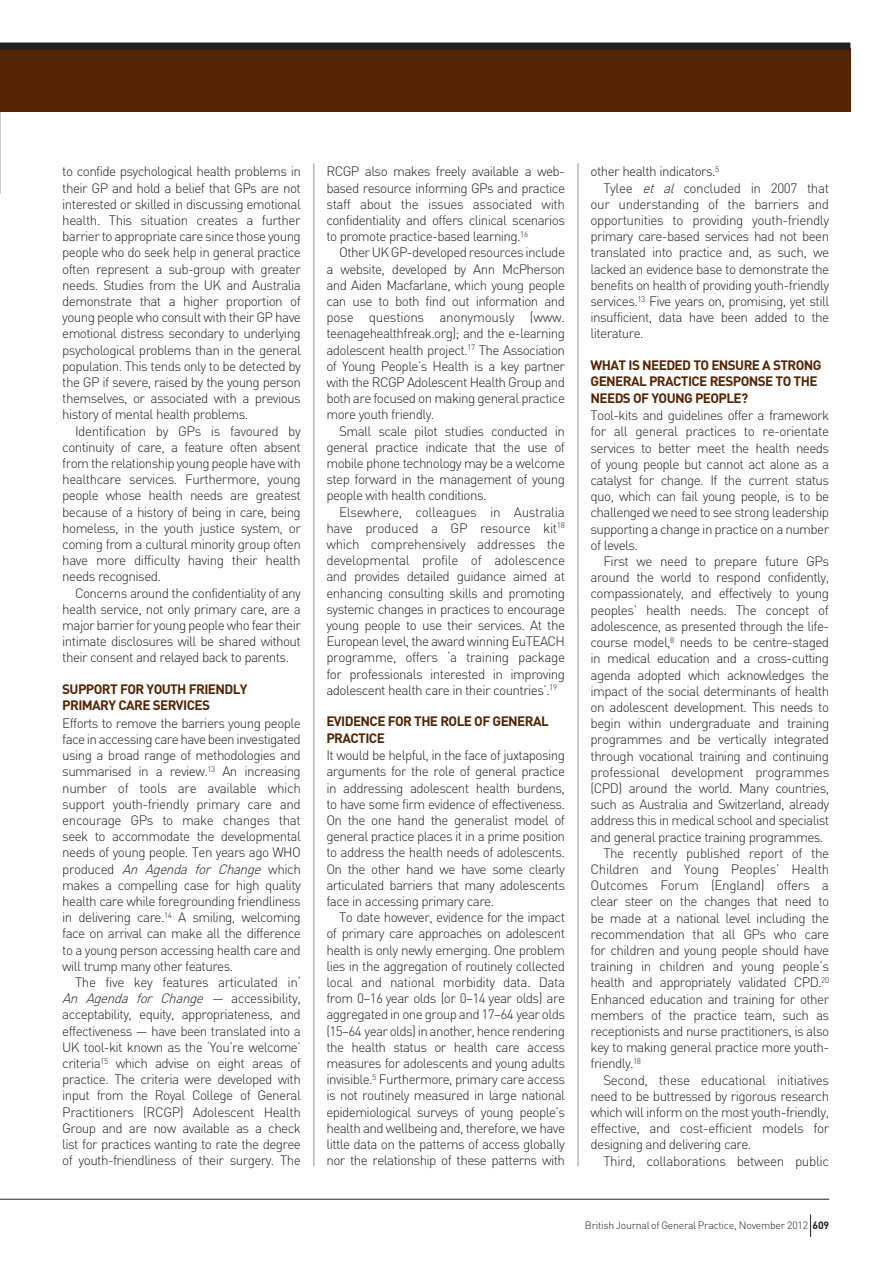
<style>
.page{position:relative;width:893px;height:1263px;background:#fff}
.page>*{position:absolute;margin:0;border:0;box-sizing:border-box;transform-origin:0 0}
.Body_copy_indent{font:300 13.5px/16.2px "DIN";letter-spacing:-.045em;color:#231f20;text-align:justify}
.Body_Copy_First_para{font:300 13.5px/16.2px "DIN";letter-spacing:-.045em;color:#231f20;text-align:justify}
.Sub_Head_B_Header{font:700 13.5px/16.5px "DIN";letter-spacing:-.045em;color:#542404}
.t1{font:300 10.5px "DIN";letter-spacing:-.025em;color:#231f20}
.s1{font-style:italic}
.s2{font-weight:700}
</style>
<div class="page">
<hr style="left:314px;top:163px;width:1px;height:1003px;background:#939598">
<hr style="left:0;top:1199px;width:829px;height:1px;background:#231f20">
<svg style="left:810px;top:1214px;width:1px;height:23px"></svg>
<div style="left:0;top:48px;width:850px;height:64px;background:#542404"></div>
<div style="left:0;top:43px;width:850px;height:7px;background:#231f20"></div>
<hr style="left:578px;top:163px;width:1px;height:1003px;background:#939598">
<p class="Body_copy_indent" style="left:62px;top:163px;width:240px">to confide psychological health problems in their GP and hold a belief that GPs are not interested or skilled in discussing emotional health. This situation creates a further barrier to appropriate care since those young people who do seek help in general practice often represent a sub-group with greater needs. Studies from the UK and Australia demonstrate that a higher proportion of young people who consult with their GP have emotional distress secondary to underlying psychological problems than in the general population. This tends only to be detected by the GP if severe, raised by the young person themselves, or associated with a previous history of mental health problems.</p>
<p class="Body_copy_indent" style="left:62px;top:422px;width:240px;text-indent:13px">Identification by GPs is favoured by continuity of care, a feature often absent from the relationship young people have with healthcare services. Furthermore, young people whose health needs are greatest because of a history of being in care, being homeless, in the youth justice system, or coming from a cultural minority group often have more difficulty having their health needs recognised.</p>
<p class="Body_copy_indent" style="left:62px;top:584px;width:240px;text-indent:13px">Concerns around the confidentiality of any health service, not only primary care, are a major barrier for young people who fear their intimate disclosures will be shared without their consent and relayed back to parents.</p>
<p class="Sub_Head_B_Header" style="left:62px;top:680px;width:187px">SUPPORT FOR YOUTH FRIENDLY<br>PRIMARY CARE SERVICES</p>
<p class="Body_Copy_First_para" style="left:62px;top:715px;width:240px">Efforts to remove the barriers young people face in accessing care have been investigated using a broad range of methodologies and summarised in a review.<sup>13</sup> An increasing number of tools are available which support youth-friendly primary care and encourage GPs to make changes that seek to accommodate the developmental needs of young people. Ten years ago WHO p ro d u c e d <span class="s1">An Agenda for Change</span> w h i c h makes a compelling case for high quality health care while foregrounding friendliness in delivering care.<sup>14</sup> A smiling, welcoming face on arrival can make all the difference to a young person accessing health care and will trump many other features.</p>
<p class="Body_copy_indent" style="left:62px;top:974px;width:240px;text-indent:13px">The five key features articulated in‘ <span class="s1">An Agenda for Change —</span> a c c e s s i b i l i ty , acceptability, equity, appropriateness, and effectiveness — have been translated into a UK tool-kit known as the ‘You’re welcome’ criteria<sup>15</sup> which advise on eight areas of practice. The criteria were developed with input from the Royal College of General Practitioners (RCGP) Adolescent Health Group and are now available as a check list for practices wanting to rate the degree of youth-friendliness of their surgery. The</p>
<p class="Body_copy_indent" style="left:326px;top:163px;width:240px">RCGP also makes freely available a web&shy;based resource informing GPs and practice staff about the issues associated with confidentiality and offers clinical scenarios to promote practice-based learning.<sup>16</sup></p>
<p class="Body_copy_indent" style="left:326px;top:244px;width:240px;text-indent:13px">Other UK GP-developed resources include a website, developed by Ann McPherson and Aiden Macfarlane, which young people can use to both find out information and pose questions anonymously (www. teenagehealthfreak.org); and the e-learning adolescent health project.<sup>17</sup> The Association of Young People’s Health is a key partner with the RCGP Adolescent Health Group and both are focused on making general practice more youth friendly.</p>
<p class="Body_copy_indent" style="left:326px;top:422px;width:240px;text-indent:13px">Small scale pilot studies conducted in general practice indicate that the use of mobile phone technology may be a welcome step forward in the management of young people with health conditions.</p>
<p class="Body_copy_indent" style="left:326px;top:503px;width:240px;text-indent:13px">Elsewhere, colleagues in Australia have produced a GP resource kit<sup>18 </sup>which comprehensively addresses the developmental profile of adolescence and provides detailed guidance aimed at enhancing consulting skills and promoting systemic changes in practices to encourage young people to use their services. At the European level, the award winning EuTEACH programme, offers ‘a training package for professionals interested in improving adolescent health care in their countries’.<sup>19</sup></p>
<p class="Sub_Head_B_Header" style="left:326px;top:712px;width:224px">EVIDENCE FOR THE ROLE OF GENERAL<br>PRACTICE</p>
<p class="Body_Copy_First_para" style="left:326px;top:747px;width:240px">It would be helpful, in the face of juxtaposing arguments for the role of general practice in addressing adolescent health burdens, to have some firm evidence of effectiveness.<br>On the one hand the generalist model of general practice places it in a prime position to address the health needs of adolescents.<br>On the other hand we have some clearly articulated barriers that many adolescents face in accessing primary care.</p>
<p class="Body_copy_indent" style="left:326px;top:909px;width:240px;text-indent:13px">To date however, evidence for the impact of primary care approaches on adolescent health is only newly emerging. One problem lies in the aggregation of routinely collected local and national morbidity data. Data from 0–16 year olds (or 0–14 year olds) are aggregated in one group and 17–64 year olds (15–64 year olds) in another, hence rendering the health status or health care access measures for adolescents and young adults invisible.<sup>5</sup> Furthermore, primary care access is not routinely measured in large national epidemiological surveys of young people’s health and wellbeing and, therefore, we have little data on the patterns of access globally nor the relationship of these patterns with</p>
<p class="Body_copy_indent" style="left:591px;top:163px;width:130px">other health indicators.<sup>5</sup></p>
<p class="Body_copy_indent" style="left:591px;top:179px;width:240px;text-indent:13px">Tylee <span class="s1">et al</span> concluded in 2007 that our understanding of the barriers and opportunities to providing youth-friendly primary care-based services had not been translated into practice and, as such, we lacked an evidence base to demonstrate the benefits on health of providing youth-friendly services.<sup>13</sup> Five years on, promising, yet still insufficient, data have been added to the literature.</p>
<p class="Sub_Head_B_Header" style="left:591px;top:356px;width:233px">WHAT IS NEEDED TO ENSURE A STRONG<br>GENERAL PRACTICE RESPONSE TO THE<br>NEEDS OF YOUNG PEOPLE?</p>
<p class="Body_Copy_First_para" style="left:591px;top:407px;width:240px">Tool-kits and guidelines offer a framework for all general practices to re-orientate services to better meet the health needs of young people but cannot act alone as a catalyst for change. If the current status quo, which can fail young people, is to be challenged we need to see strong leadership supporting a change in practice on a number of levels.</p>
<p class="Body_copy_indent" style="left:591px;top:553px;width:240px;text-indent:13px">First we need to prepare future GPs around the world to respond confidently, compassionately, and effectively to young peoples’ health needs. The concept of adolescence, as presented through the life&shy;course model,<sup>8</sup> needs to be centre-staged in medical education and a cross-cutting agenda adopted which acknowledges the impact of the social determinants of health on adolescent development. This needs to begin within undergraduate and training programmes and be vertically integrated through vocational training and continuing professional development programmes (CPD) around the world. Many countries, such as Australia and Switzerland, already address this in medical school and specialist and general practice training programmes.</p>
<p class="Body_copy_indent" style="left:591px;top:845px;width:240px;text-indent:13px">The recently published report of the Children and Young Peoples’ Health Outcomes Forum (England) offers a clear steer on the changes that need to be made at a national level including the recommendation that all GPs who care for children and young people should have training in children and young people’s health and appropriately validated CPD.<sup>20<br></sup>Enhanced education and training for other members of the practice team, such as receptionists and nurse practitioners, is also key to making general practice more youth&shy;friendly.<sup>18</sup></p>
<p class="Body_copy_indent" style="left:591px;top:1071px;width:240px;text-indent:13px">Second, these educational initiatives need to be buttressed by rigorous research which will inform on the most youth-friendly, effective, and cost-efficient models for designing and delivering care.</p>
<p class="Body_copy_indent" style="left:603px;top:1152px;width:227px">Third, collaborations between public</p>
<p class="t1" style="left:585px;top:1219px;width:246px">British Journal of General Practice, November 2012 <span class="s2">609</span></p>
</div>
